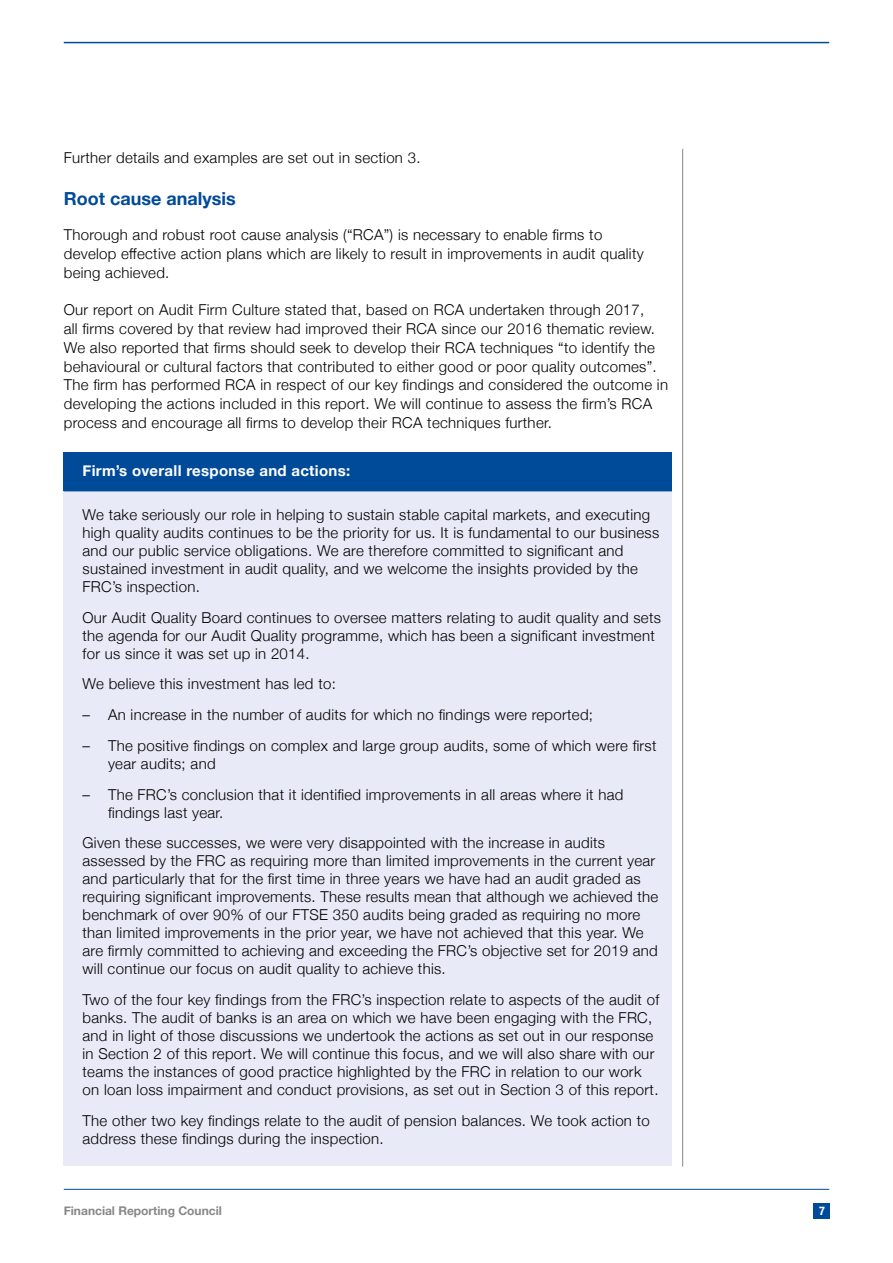
<style>
.page{position:relative;width:893px;height:1263px;background:#fff}
.page>*{position:absolute;margin:0;border:0;box-sizing:border-box;transform-origin:0 0}
.t1{font:700 18px "Helvetica Neue";color:#004a9a}
.t2{font:300 15px/18px "Helvetica Neue";letter-spacing:.02em;color:#000}
.t3{font:700 15px "Helvetica Neue";letter-spacing:.02em;color:#fff}
.t4{font:700 12px "Helvetica Neue";color:#878787}
.t5{font:700 condensed 12px "Helvetica Neue";color:#fff}
</style>
<div class="page">
<div style="left:814px;top:1203px;width:16px;height:15px;background:#004a9a"></div>
<hr style="left:64px;top:42px;width:765px;height:1px;background:#004a9a">
<hr style="left:682px;top:149px;width:1px;height:1017px;background:#878787">
<hr style="left:64px;top:1189px;width:765px;height:1px;background:#004a9a">
<div style="left:64px;top:453px;width:608px;height:38px;background:#004a9a"></div>
<div style="left:64px;top:491px;width:608px;height:674px;background:#e9eaf7"></div>
<hr style="left:64px;top:491px;width:608px;height:1px;background:#004a9a">
<p class="t2" style="left:64px;top:148px;width:358px">Further details and examples are set out in section 3.</p>
<p class="t1" style="left:64px;top:184px;width:173px">Root cause analysis</p>
<p class="t2" style="left:64px;top:225px;width:581px;line-height:18.8px">Thorough and robust root cause analysis (“RCA”) is necessary to enable firms to develop effective action plans which are likely to result in improvements in audit quality being achieved.</p>
<p class="t2" style="left:64px;top:300px;width:606px;line-height:18.8px">Our report on Audit Firm Culture stated that, based on RCA undertaken through 2017,<br>all firms covered by that review had improved their RCA since our 2016 thematic review.<br>We also reported that firms should seek to develop their RCA techniques “to identify the behavioural or cultural factors that contributed to either good or poor quality outcomes”.<br>The firm has performed RCA in respect of our key findings and considered the outcome in developing the actions included in this report. We will continue to assess the firm’s RCA process and encourage all firms to develop their RCA techniques further.</p>
<p class="t3" style="left:83px;top:458px;width:269px">Firm’s overall response and actions:</p>
<p class="t2" style="left:83px;top:504px;width:578px">We take seriously our role in helping to sustain stable capital markets, and executing high quality audits continues to be the priority for us. It is fundamental to our business and our public service obligations. We are therefore committed to significant and sustained investment in audit quality, and we welcome the insights provided by the FRC’s inspection.</p>
<p class="t2" style="left:83px;top:607px;width:580px">Our Audit Quality Board continues to oversee matters relating to audit quality and sets the agenda for our Audit Quality programme, which has been a significant investment for us since it was set up in 2014.</p>
<p class="t2" style="left:83px;top:674px;width:255px">We believe this investment has led to:</p>
<p class="t2" style="left:83px;top:705px;width:512px">– An increase in the number of audits for which no findings were reported;</p>
<p class="t2" style="left:108px;top:735px;width:550px;text-indent:-26px">– The positive findings on complex and large group audits, some of which were first year audits; and</p>
<p class="t2" style="left:108px;top:784px;width:517px;text-indent:-26px">– The FRC’s conclusion that it identified improvements in all areas where it had findings last year.</p>
<p class="t2" style="left:83px;top:833px;width:577px">Given these successes, we were very disappointed with the increase in audits assessed by the FRC as requiring more than limited improvements in the current year and particularly that for the first time in three years we have had an audit graded as requiring significant improvements. These results mean that although we achieved the benchmark of over 90% of our FTSE 350 audits being graded as requiring no more than limited improvements in the prior year, we have not achieved that this year. We are firmly committed to achieving and exceeding the FRC’s objective set for 2019 and will continue our focus on audit quality to achieve this.</p>
<p class="t2" style="left:83px;top:990px;width:578px">Two of the four key findings from the FRC’s inspection relate to aspects of the audit of banks. The audit of banks is an area on which we have been engaging with the FRC, and in light of those discussions we undertook the actions as set out in our response in Section 2 of this report. We will continue this focus, and we will also share with our teams the instances of good practice highlighted by the FRC in relation to our work on loan loss impairment and conduct provisions, as set out in Section 3 of this report.</p>
<p class="t2" style="left:83px;top:1110px;width:569px">The other two key findings relate to the audit of pension balances. We took action to address these findings during the inspection.</p>
<p class="t4" style="left:64px;top:1201px;width:160px">Financial Reporting Council</p>
<p class="t5" style="left:819px;top:1201px;width:7px">7</p>
</div>
